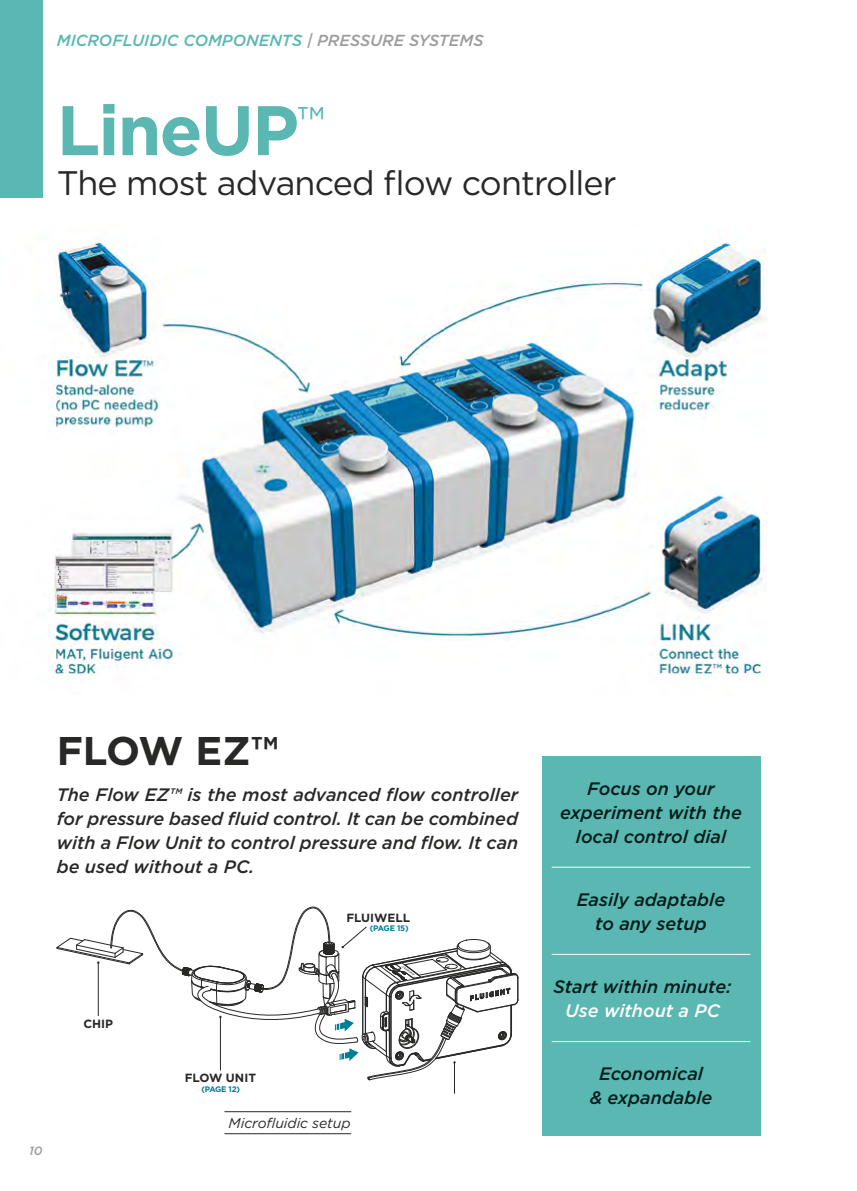
<style>
.page{position:relative;width:857px;height:1191px;background:#fff}
.page>*{position:absolute;margin:0;border:0;box-sizing:border-box;transform-origin:0 0}
.t1{font:700 70px "Gotham";letter-spacing:-.025em;color:#5ab7b2}
.t2{font:700 40px "Gotham";letter-spacing:-.02em;color:#282827}
.t3{font:34px "Gotham";letter-spacing:-.025em;color:#282827}
.t4{font:italic 500 18px/24px "Gotham";color:#282827;text-align:justify}
.t5{font:italic 500 18px/24px "Gotham";color:#001c1a;text-align:center}
.t6{font:italic 500 18px "Gotham";color:#fff}
.t7{font:italic 500 16px "Gotham";color:#5ab7b2}
.t8{font:italic 14px "Gotham";letter-spacing:-.005em;color:#282827}
.t9{font:italic 500 12px "Gotham";color:#9d9d9c}
.t10{font:700 11.8px "Gotham";color:#282827}
.t11{font:700 8px "Gotham";letter-spacing:-.05em;color:#007e95}
.s1{color:#9d9d9c}
</style>
<div class="page">
<hr style="left:454px;top:1062px;width:1px;height:31px;background:#282827">
<svg style="left:57px;top:906px;width:461px;height:174px"></svg>
<img style="left:49px;top:237px;width:718px;height:443px">
<div style="left:0;top:0;width:43px;height:197px;background:#5ab7b2"></div>
<div style="left:541px;top:756px;width:219px;height:379px;background:#5ab7b2"></div>
<hr style="left:551px;top:867px;width:199px;height:1px;background:#fff">
<hr style="left:551px;top:954px;width:199px;height:1px;background:#fff">
<hr style="left:551px;top:1041px;width:199px;height:1px;background:#fff">
<hr style="left:224px;top:1133px;width:127px;height:1px;background:#282827">
<hr style="left:224px;top:1111px;width:127px;height:1px;background:#282827">
<p class="t7" style="left:57px;top:30px;width:428px">MICROFLUIDIC COMPONENTS <span class="s1">| PRESSURE SYSTEMS</span></p>
<h1 class="t1" style="left:57px;top:84px;width:269px">LineUP<sup>™</sup></h1>
<h3 class="t3" style="left:57px;top:161px;width:561px">The most advanced flow controller</h3>
<h2 class="t2" style="left:57px;top:724px;width:223px">FLOW EZ™</h2>
<p class="t4" style="left:57px;top:782px;width:463px">The Flow EZ™ is the most advanced flow controller for pressure based fluid control. It can be combined with a Flow Unit to control pressure and flow. It can be used without a PC.</p>
<p class="t10" style="left:346px;top:909px;width:65px">FLUIWELL</p>
<p class="t11" style="left:370px;top:922px;width:40px">(PAGE 15)</p>
<p class="t10" style="left:83px;top:1015px;width:31px">CHIP</p>
<p class="t9" style="left:29px;top:1143px;width:15px">10</p>
<p class="t10" style="left:185px;top:1070px;width:73px">FLOW UNIT</p>
<p class="t11" style="left:201px;top:1083px;width:40px">(PAGE 12)</p>
<p class="t8" style="left:228px;top:1113px;width:123px">Microfluidic setup</p>
<p class="t5" style="left:560px;top:776px;width:183px">Focus on your experiment with the local control dial</p>
<p class="t5" style="left:576px;top:887px;width:150px">Easily adaptable to any setup</p>
<p class="t5" style="left:553px;top:974px;width:179px">Start within minute:</p>
<p class="t6" style="left:564px;top:999px;width:156px">Use without a PC</p>
<p class="t5" style="left:589px;top:1061px;width:124px">Economical<br>&amp; expandable</p>
</div>
